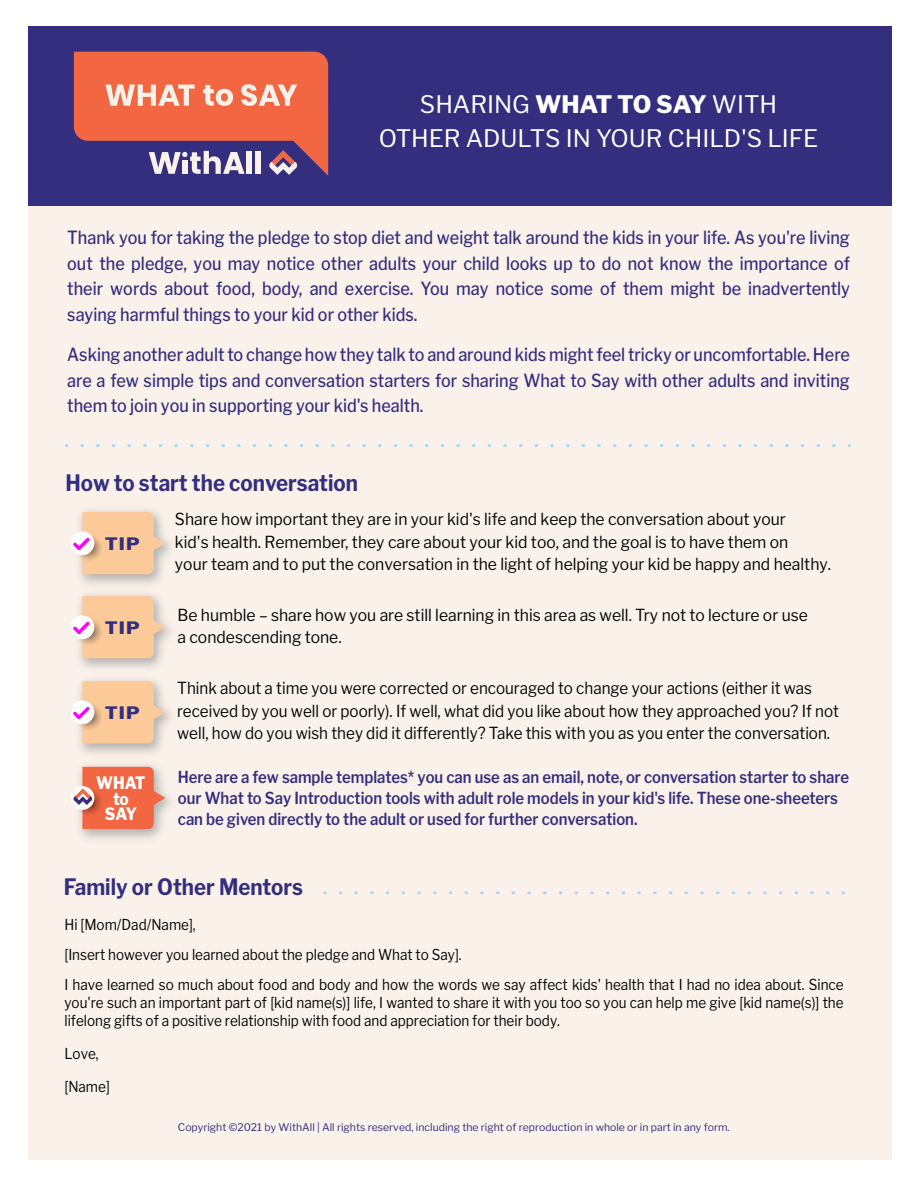
<style>
.page{position:relative;width:918px;height:1188px;background:#fff}
.page>*{position:absolute;margin:0;border:0;box-sizing:border-box;transform-origin:0 0}
.t1{font:24px/34.5px "Libre Franklin";color:#fff;text-align:center}
.t2{font:700 22.5px "Libre Franklin";color:#342e7f;scale:.91 1}
.t3{font:500 18px/25.5px "Libre Franklin";color:#342e7f;text-align:justify;scale:.9 1}
.t4{font:800 17.1px "Libre Franklin";letter-spacing:.05em;color:#342e7f;scale:1.11 1}
.t5{font:800 17.1px/15.6px "Libre Franklin";letter-spacing:-.01em;color:#fff;text-align:center;scale:.9 1}
.t6{font:16.5px/22.5px "Libre Franklin";color:#040503;scale:.95 1}
.t7{font:16.5px/22.5px "Libre Franklin";color:#040503;scale:.92 1}
.t8{font:600 16.5px/21px "Libre Franklin";color:#342e7f;scale:.9 1}
.t9{font:15px/30px "Libre Franklin";color:#040503;scale:.9 1}
.t10{font:10.5px "Libre Franklin";color:#342e7f}
.s1{font-weight:800}
</style>
<div class="page">
<div style="left:28px;top:163px;width:864px;height:996px;background:#faf2ea"></div>
<div style="left:28px;top:26px;width:864px;height:179px;background:#342e7f"></div>
<svg style="left:74px;top:52px;width:254px;height:124px"></svg>
<img style="left:71px;top:510px;width:99px;height:35px">
<div style="left:71px;top:531px;width:23px;height:24px;background:#fff;border-radius:50%"></div>
<svg style="left:73px;top:512px;width:92px;height:33px"></svg>
<img style="left:71px;top:545px;width:100px;height:294px">
<div style="left:71px;top:786px;width:23px;height:24px;background:#fff;border-radius:50%"></div>
<svg style="left:74px;top:803px;width:91px;height:26px;background:#eb8165"></svg>
<svg style="left:82px;top:444px;width:754px;height:3px"></svg>
<div style="left:71px;top:615px;width:23px;height:24px;background:#fff;border-radius:50%"></div>
<svg style="left:73px;top:596px;width:92px;height:34px"></svg>
<img style="left:71px;top:630px;width:100px;height:173px">
<div style="left:71px;top:700px;width:23px;height:24px;background:#fff;border-radius:50%"></div>
<svg style="left:73px;top:681px;width:92px;height:62px;background:#f6cdaa"></svg>
<svg style="left:340px;top:891px;width:490px;height:3px"></svg>
<h1 class="t1" style="left:379px;top:87px;width:441px">SHARING <span class="s1">WHAT TO SAY</span> WITH<br>OTHER ADULTS IN YOUR CHILD'S LIFE</h1>
<p class="t3" style="left:67px;top:226px;width:871px">Thank you for taking the pledge to stop diet and weight talk around the kids in your life. As you're living out the pledge, you may notice other adults your child looks up to do not know the importance of their words about food, body, and exercise. You may notice some of them might be inadvertently saying harmful things to your kid or other kids.</p>
<p class="t3" style="left:67px;top:343px;width:871px">Asking another adult to change how they talk to and around kids might feel tricky or uncomfortable. Here are a few simple tips and conversation starters for sharing What to Say with other adults and inviting them to join you in supporting your kid's health.</p>
<p class="t2" style="left:65px;top:472px;width:323px">How to start the conversation</p>
<p class="t4" style="left:105px;top:535px;width:33px">TIP</p>
<p class="t4" style="left:105px;top:619px;width:33px">TIP</p>
<p class="t4" style="left:105px;top:704px;width:33px">TIP</p>
<p class="t5" style="left:96px;top:775px;width:56px">WHAT to<br>SAY</p>
<p class="t6" style="left:175px;top:509px;width:692px">Share how important they are in your kid's life and keep the conversation about your<br>kid's health. Remember, they care about your kid too, and the goal is to have them on<br>your team and to put the conversation in the light of helping your kid be happy and healthy.</p>
<p class="t6" style="left:178px;top:604px;width:665px">Be humble – share how you are still learning in this area as well. Try not to lecture or use a condescending tone.</p>
<p class="t7" style="left:177px;top:678px;width:721px">Think about a time you were corrected or encouraged to change your actions (either it was received by you well or poorly). If well, what did you like about how they approached you? If not well, how do you wish they did it differently? Take this with you as you enter the conversation.</p>
<p class="t8" style="left:178px;top:767px;width:747px">Here are a few sample templates* you can use as an email, note, or conversation starter to share our What to Say Introduction tools with adult role models in your kid's life. These one-sheeters can be given directly to the adult or used for further conversation.</p>
<p class="t2" style="left:64px;top:876px;width:264px">Family or Other Mentors</p>
<p class="t9" style="left:64px;top:910px;width:867px">Hi [Mom/Dad/Name],<br>[Insert however you learned about the pledge and What to Say].<br>I have learned so much about food and body and how the words we say affect kids' health that I had no idea about. Since</p>
<p class="t9" style="left:64px;top:994px;width:867px;line-height:18px">you're such an important part of [kid name(s)] life, I wanted to share it with you too so you can help me give [kid name(s)] the lifelong gifts of a positive relationship with food and appreciation for their body.</p>
<p class="t9" style="left:64px;top:1039px;width:40px">Love,</p>
<p class="t9" style="left:64px;top:1072px;width:52px">[Name]</p>
<p class="t10" style="left:178px;top:1122px;width:553px">Copyright ©2021 by WithAll | All rights reserved, including the right of reproduction in whole or in part in any form.</p>
</div>
